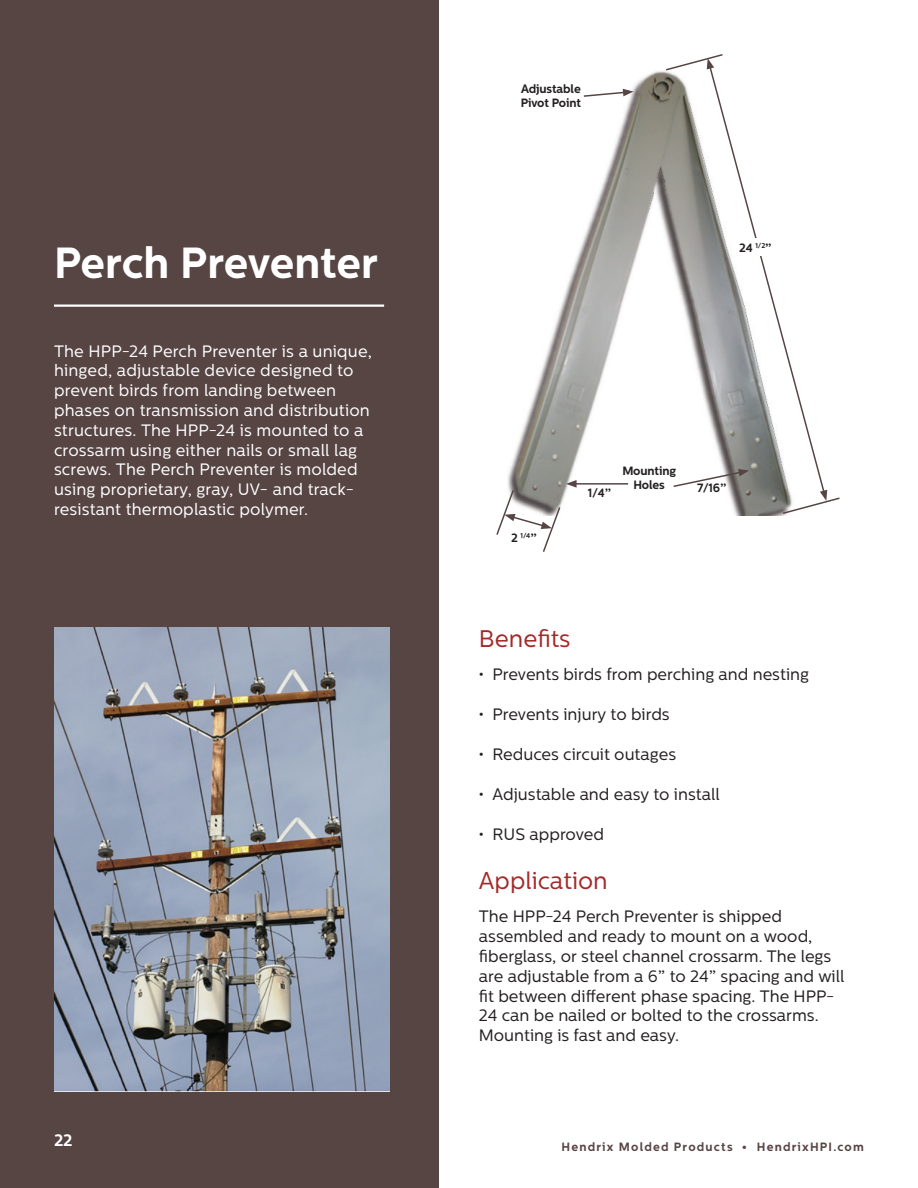
<style>
.page{position:relative;width:918px;height:1188px;background:#fff}
.page>*{position:absolute;margin:0;border:0;box-sizing:border-box;transform-origin:0 0}
.t1{font:700 43.5px "Centrale Sans";letter-spacing:-.005em;color:#fff}
.t2{font:24px "Centrale Sans";color:#a42929}
.t3{font:16.5px/19.8px "Centrale Sans";color:#231f20}
.t4{font:16.5px/19.8px "Centrale Sans";letter-spacing:.01em;color:#fff}
.t5{font:700 16.5px "Centrale Sans";color:#fff}
.t6{font:700 12px/14.4px "Centrale Sans";letter-spacing:-.01em;color:#231f20}
.t7{font:700 12px "Centrale Sans";letter-spacing:.1em;color:#574544}
.t8{font:700 7.05px "Centrale Sans";color:#231f20}
.s1{font-size:12px}
.s2{font-size:13.5px}
</style>
<div class="page">
<div style="left:0;top:0;width:438px;height:1188px;background:#574544"></div>
<hr style="left:54px;top:305px;width:330px;height:2px;background:#fff">
<img style="left:55px;top:627px;width:334px;height:465px">
<img style="left:507px;top:71px;width:274px;height:444px">
<svg style="left:708px;top:71px;width:116px;height:424px"></svg>
<svg style="left:664px;top:54px;width:60px;height:18px"></svg>
<svg style="left:781px;top:490px;width:59px;height:25px"></svg>
<div style="left:736px;top:239px;width:39px;height:17px;background:#fff"></div>
<div style="left:513px;top:75px;width:76px;height:42px;background:#fff"></div>
<svg style="left:583px;top:89px;width:51px;height:9px"></svg>
<div style="left:611px;top:462px;width:77px;height:30px;background:#fff"></div>
<hr style="left:574px;top:483px;width:54px;height:2px;background:#574544">
<svg style="left:496px;top:480px;width:81px;height:72px"></svg>
<svg style="left:673px;top:469px;width:76px;height:19px"></svg>
<h1 class="t1" style="left:54px;top:237px;width:326px">Perch Preventer</h1>
<p class="t4" style="left:54px;top:341px;width:319px">The HPP-24 Perch Preventer is a unique, hinged, adjustable device designed to prevent birds from landing between phases on transmission and distribution structures. The HPP-24 is mounted to a crossarm using either nails or small lag screws. The Perch Preventer is molded using proprietary, gray, UV- and track&shy;resistant thermoplastic polymer.</p>
<p class="t5" style="left:54px;top:1131px;width:20px">22</p>
<p class="t6" style="left:521px;top:81px;width:62px">Adjustable<br>Pivot Point</p>
<p class="t6" style="left:739px;top:240px;width:34px">24 <sup>1/2</sup>”</p>
<p class="t8" style="left:511px;top:531px;width:27px"><span class="s1">2</span> 1/4<span class="s1">”</span></p>
<p class="t6" style="left:622px;top:463px;width:55px;text-align:center">Mounting<br>Holes</p>
<p class="t6" style="left:588px;top:485px;width:25px">1/4”</p>
<p class="t6" style="left:697px;top:481px;width:31px">7/16”</p>
<h2 class="t2" style="left:479px;top:625px;width:93px">Benefits</h2>
<p class="t3" style="left:479px;top:664px;width:332px">• Prevents birds from perching and nesting</p>
<p class="t3" style="left:479px;top:704px;width:192px">• Prevents injury to birds</p>
<p class="t3" style="left:479px;top:744px;width:199px">• Reduces circuit outages</p>
<p class="t3" style="left:479px;top:784px;width:242px">• Adjustable and easy to install</p>
<p class="t3" style="left:479px;top:824px;width:127px">• RUS approved</p>
<h2 class="t2" style="left:479px;top:867px;width:130px">Application</h2>
<p class="t3" style="left:479px;top:907px;width:367px">The HPP-24 Perch Preventer is shipped assembled and ready to mount on a wood, fiberglass, or steel channel crossarm. The legs are adjustable from a 6” to 24” spacing and will fit between different phase spacing. The HPP-24 can be nailed or bolted to the crossarms.<br>Mounting is fast and easy.</p>
<p class="t7" style="left:562px;top:1140px;width:304px">Hendrix Molded Products <span class="s2">•</span> HendrixHPI.com</p>
</div>
